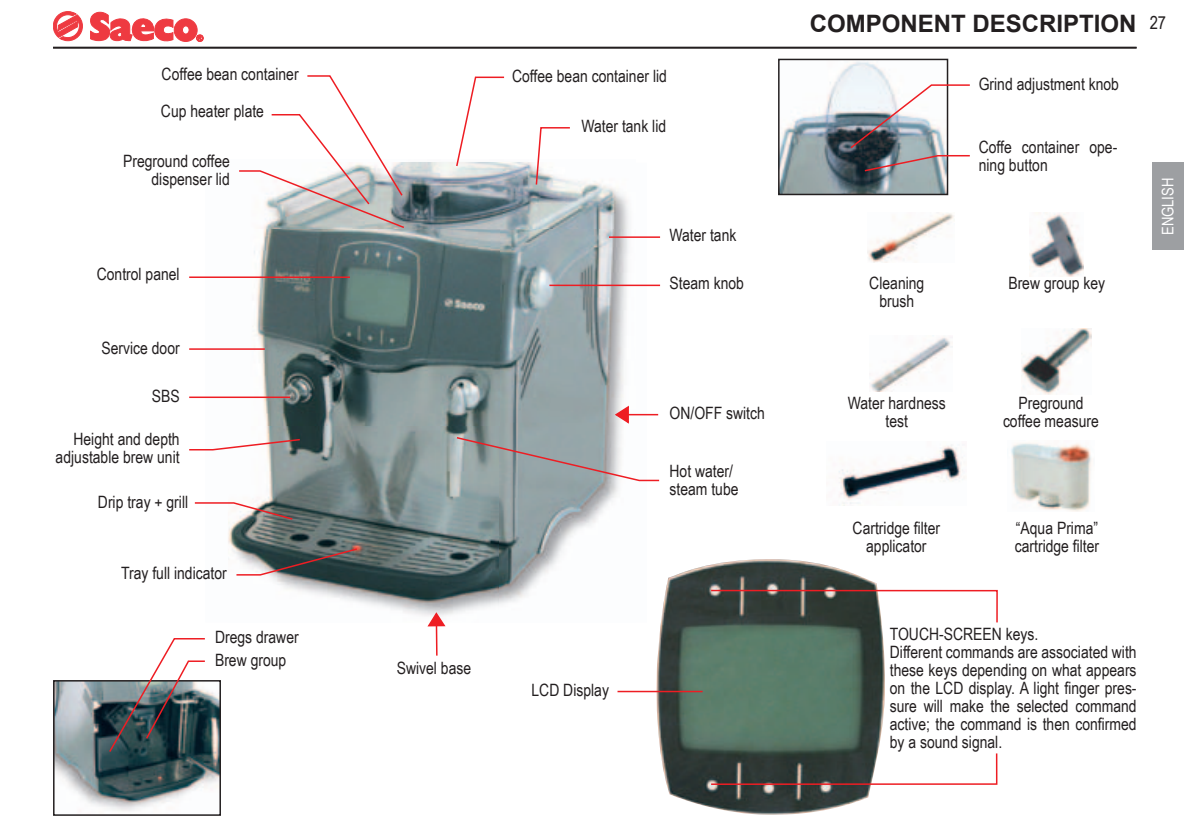
<style>
.page{position:relative;width:1184px;height:832px;background:#fff}
.page>*{position:absolute;margin:0;border:0;box-sizing:border-box;transform-origin:0 0}
.t1{font:700 24px "Arial";color:#231f20}
.t2{font:18px "Arial Narrow";color:#231f20}
.t3{font:17px/18px "Arial Narrow";color:#231f20}
.t4{font:16px "Arial Narrow";color:#fff}
</style>
<div class="page">
<hr style="left:53px;top:47px;width:1083px;height:2px;background:#231f20">
<svg style="left:53px;top:12px;width:29px;height:29px"></svg>
<svg style="left:90px;top:11px;width:113px;height:31px"></svg>
<img style="left:269px;top:162px;width:314px;height:394px">
<img style="left:269px;top:556px;width:291px;height:60px">
<img style="left:205px;top:229px;width:64px;height:324px">
<img style="left:583px;top:181px;width:64px;height:346px">
<img style="left:655px;top:559px;width:230px;height:256px">
<svg style="left:189px;top:438px;width:112px;height:13px"></svg>
<svg style="left:235px;top:547px;width:123px;height:29px;background:#626667"></svg>
<svg style="left:455px;top:436px;width:205px;height:46px"></svg>
<svg style="left:534px;top:127px;width:37px;height:59px"></svg>
<img style="left:56px;top:683px;width:162px;height:128px">
<div style="left:53px;top:680px;width:168px;height:136px;border:2px solid #231f20"></div>
<svg style="left:108px;top:638px;width:98px;height:115px"></svg>
<hr style="left:189px;top:348px;width:76px;height:2px;background:#ee1d23">
<hr style="left:189px;top:276px;width:161px;height:2px;background:#ee1d23">
<hr style="left:609px;top:236px;width:51px;height:2px;background:#ee1d23">
<hr style="left:617px;top:414px;width:41px;height:1px;background:#ee1d23">
<svg style="left:709px;top:752px;width:288px;height:33px"></svg>
<hr style="left:617px;top:691px;width:85px;height:1px;background:#ee1d23">
<img style="left:781px;top:62px;width:164px;height:130px">
<div style="left:778px;top:59px;width:170px;height:136px;border:2px solid #231f20"></div>
<img style="left:848px;top:84px;width:122px;height:88px">
<hr style="left:549px;top:285px;width:111px;height:1px;background:#ee1d23">
<svg style="left:613px;top:405px;width:17px;height:20px"></svg>
<img style="left:867px;top:213px;width:87px;height:49px">
<img style="left:1021px;top:328px;width:70px;height:66px">
<img style="left:1029px;top:213px;width:54px;height:63px">
<img style="left:870px;top:335px;width:81px;height:56px">
<svg style="left:709px;top:589px;width:289px;height:35px"></svg>
<img style="left:839px;top:444px;width:124px;height:62px">
<img style="left:1011px;top:443px;width:81px;height:68px">
<svg style="left:194px;top:501px;width:100px;height:20px"></svg>
<hr style="left:189px;top:396px;width:101px;height:2px;background:#ee1d23">
<hr style="left:435px;top:614px;width:2px;height:41px;background:#ee1d23">
<svg style="left:426px;top:610px;width:20px;height:18px"></svg>
<svg style="left:455px;top:76px;width:50px;height:92px"></svg>
<svg style="left:239px;top:75px;width:167px;height:154px"></svg>
<div style="left:1151px;top:162px;width:32px;height:88px;background:#9d9fa2"></div>
<p class="t3" style="left:162px;top:64px;width:138px">Coffee bean container</p>
<p class="t3" style="left:512px;top:67px;width:156px">Coffee bean container lid</p>
<p class="t3" style="left:161px;top:101px;width:105px">Cup heater plate</p>
<p class="t3" style="left:123px;top:152px;width:108px;text-align:right">Preground coffee dispenser lid</p>
<p class="t3" style="left:581px;top:116px;width:86px">Water tank lid</p>
<p class="t3" style="left:669px;top:225px;width:68px">Water tank</p>
<p class="t3" style="left:97px;top:264px;width:84px">Control panel</p>
<p class="t3" style="left:669px;top:274px;width:76px">Steam knob</p>
<p class="t3" style="left:101px;top:338px;width:80px">Service door</p>
<p class="t3" style="left:152px;top:386px;width:29px">SBS</p>
<p class="t3" style="left:56px;top:429px;width:125px;text-align:right">Height and depth adjustable brew unit</p>
<p class="t3" style="left:98px;top:492px;width:92px">Drip tray + grill</p>
<p class="t3" style="left:121px;top:563px;width:107px">Tray full indicator</p>
<p class="t3" style="left:215px;top:627px;width:85px">Dregs drawer</p>
<p class="t3" style="left:215px;top:650px;width:73px">Brew group</p>
<p class="t3" style="left:669px;top:403px;width:97px">ON/OFF switch</p>
<p class="t3" style="left:669px;top:461px;width:70px">Hot water/ steam tube</p>
<p class="t3" style="left:396px;top:658px;width:76px">Swivel base</p>
<p class="t3" style="left:531px;top:680px;width:79px">LCD Display</p>
<h1 class="t1" style="left:809px;top:8px;width:328px">COMPONENT DESCRIPTION</h1>
<p class="t2" style="left:1149px;top:9px;width:18px">27</p>
<p class="t3" style="left:978px;top:74px;width:142px">Grind adjustment knob</p>
<p class="t3" style="left:978px;top:138px;width:140px">Coffe container ope&shy;ning button</p>
<p class="t3" style="left:869px;top:273px;width:57px;text-align:center">Cleaning brush</p>
<p class="t3" style="left:1008px;top:273px;width:98px">Brew group key</p>
<p class="t4" style="left:1155px;top:235px;width:59px;rotate:-90deg">ENGLISH</p>
<p class="t3" style="left:847px;top:393px;width:99px;text-align:center">Water hardness test</p>
<p class="t3" style="left:1002px;top:393px;width:97px;text-align:center">Preground coffee measure</p>
<p class="t3" style="left:852px;top:518px;width:89px;text-align:center">Cartridge filter applicator</p>
<p class="t3" style="left:1014px;top:518px;width:86px">“Aqua Prima” cartridge filter</p>
<p class="t3" style="left:889px;top:624px;width:248px">TOUCH-SCREEN keys.<br>Different commands are associated with these keys depending on what appears on the LCD display. A light finger pres&shy;sure will make the selected command active; the command is then confirmed by a sound signal.</p>
</div>
